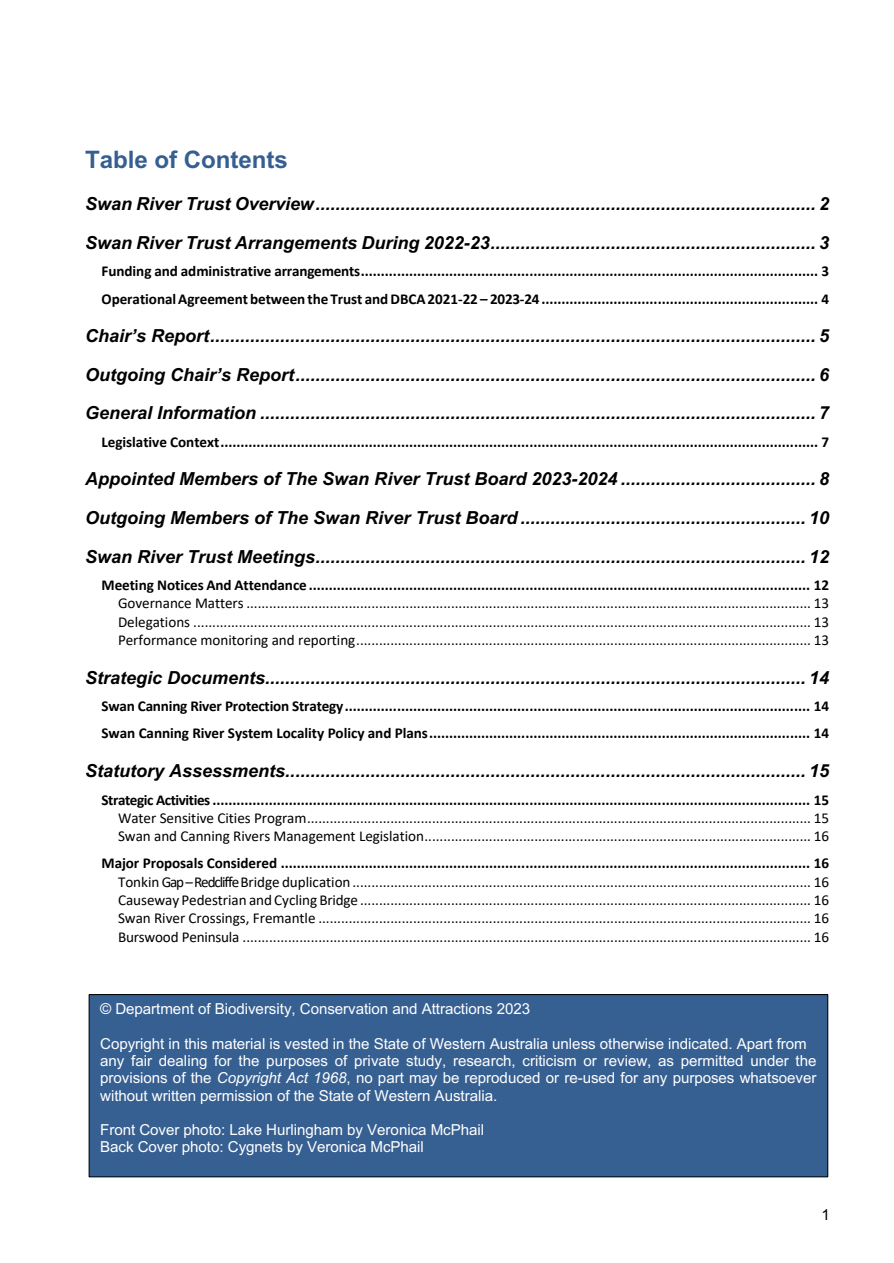
<style>
.page{position:relative;width:894px;height:1263px;background:#fff}
.page>*{position:absolute;margin:0;border:0;box-sizing:border-box;transform-origin:0 0}
.t1{font:700 24.15px "Arial";letter-spacing:-.005em;color:#365f91}
.t2{font:italic 700 18px/38.7px "Arial";color:#000;text-align:justify}
.t3{font:15.15px/18.3px "Calibri";letter-spacing:-.005em;color:#000;text-align:justify}
.t4{font:700 15.15px/27.3px "Calibri";letter-spacing:-.005em;color:#000}
.t5{font:15.15px/17.2px "Arial";letter-spacing:-.005em;color:#fff}
.t6{font:700 15.15px "Calibri";letter-spacing:-.03em;color:#000}
.t7{font:15.15px "Arial";color:#000}
.s1{font-style:italic}
</style>
<div class="page">
<div style="left:89px;top:995px;width:738px;height:182px;background:#376092"></div>
<div style="left:89px;top:994px;width:738px;height:183px;border:1px solid #000"></div>
<h1 class="t1" style="left:85px;top:146px;width:204px">Table of Contents</h1>
<p class="t2" style="left:85px;top:184px;width:745px">Swan River Trust Overview.................................................................................................... 2<br>Swan River Trust Arrangements During 2022-23................................................................. 3</p>
<p class="t4" style="left:101px;top:257px;width:729px">Funding and administrative arrangements.................................................................................................................. 3<br>OperationalAgreement between the Trust andDBCA2021-22 – 2023-24..................................................................... 4</p>
<p class="t2" style="left:85px;top:316px;width:745px">Chair’s Report......................................................................................................................... 5<br>Outgoing Chair’s Report........................................................................................................ 6<br>General Information ............................................................................................................... 7</p>
<p class="t4" style="left:101px;top:428px;width:729px">Legislative Context..................................................................................................................................................... 7</p>
<p class="t2" style="left:85px;top:460px;width:745px">Appointed Members of The Swan River Trust Board 2023-2024 ....................................... 8<br>Outgoing Members of The Swan River Trust Board ......................................................... 10<br>Swan River Trust Meetings.................................................................................................. 12</p>
<p class="t4" style="left:101px;top:572px;width:729px">Meeting Notices And Attendance............................................................................................................................. 12</p>
<p class="t3" style="left:118px;top:594px;width:712px">Governance Matters ..................................................................................................................................................... 13<br>Delegations ................................................................................................................................................................... 13<br>Performance monitoring and reporting........................................................................................................................ 13</p>
<p class="t2" style="left:85px;top:658px;width:745px">Strategic Documents............................................................................................................ 14</p>
<p class="t4" style="left:101px;top:692px;width:729px">Swan Canning River Protection Strategy.................................................................................................................... 14<br>Swan Canning River System Locality Policy and Plans............................................................................................... 14</p>
<p class="t2" style="left:85px;top:751px;width:745px">Statutory Assessments........................................................................................................ 15</p>
<p class="t6" style="left:101px;top:790px;width:729px">Strategic Activities..................................................................................................................................................... 15</p>
<p class="t3" style="left:118px;top:809px;width:712px">Water Sensitive Cities Program..................................................................................................................................... 15<br>Swan and Canning Rivers Management Legislation...................................................................................................... 16</p>
<p class="t4" style="left:101px;top:849px;width:729px">Major Proposals Considered .................................................................................................................................... 16</p>
<p class="t3" style="left:118px;top:872px;width:712px">TonkinGap –Redcliffe Bridge duplication......................................................................................................................... 16<br>Causeway Pedestrian and Cycling Bridge ....................................................................................................................... 16<br>Swan River Crossings, Fremantle .................................................................................................................................. 16<br>Burswood Peninsula ...................................................................................................................................................... 16</p>
<p class="t5" style="left:100px;top:1000px;width:431px">© Department of Biodiversity, Conservation and Attractions 2023</p>
<p class="t5" style="left:100px;top:1035px;width:717px">Copyright in this material is vested in the State of Western Australia unless otherwise indicated. Apart from any fair dealing for the purposes of private study, research, criticism or review, as permitted under the provisions of the <span class="s1">Copyright Act 1968</span>, no part may be reproduced or re-used for any purposes whatsoever without written permission of the State of Western Australia.</p>
<p class="t5" style="left:100px;top:1121px;width:385px">Front Cover photo: Lake Hurlingham by Veronica McPhail<br>Back Cover photo: Cygnets by Veronica McPhail</p>
<p class="t7" style="left:821px;top:1206px;width:10px">1</p>
</div>
